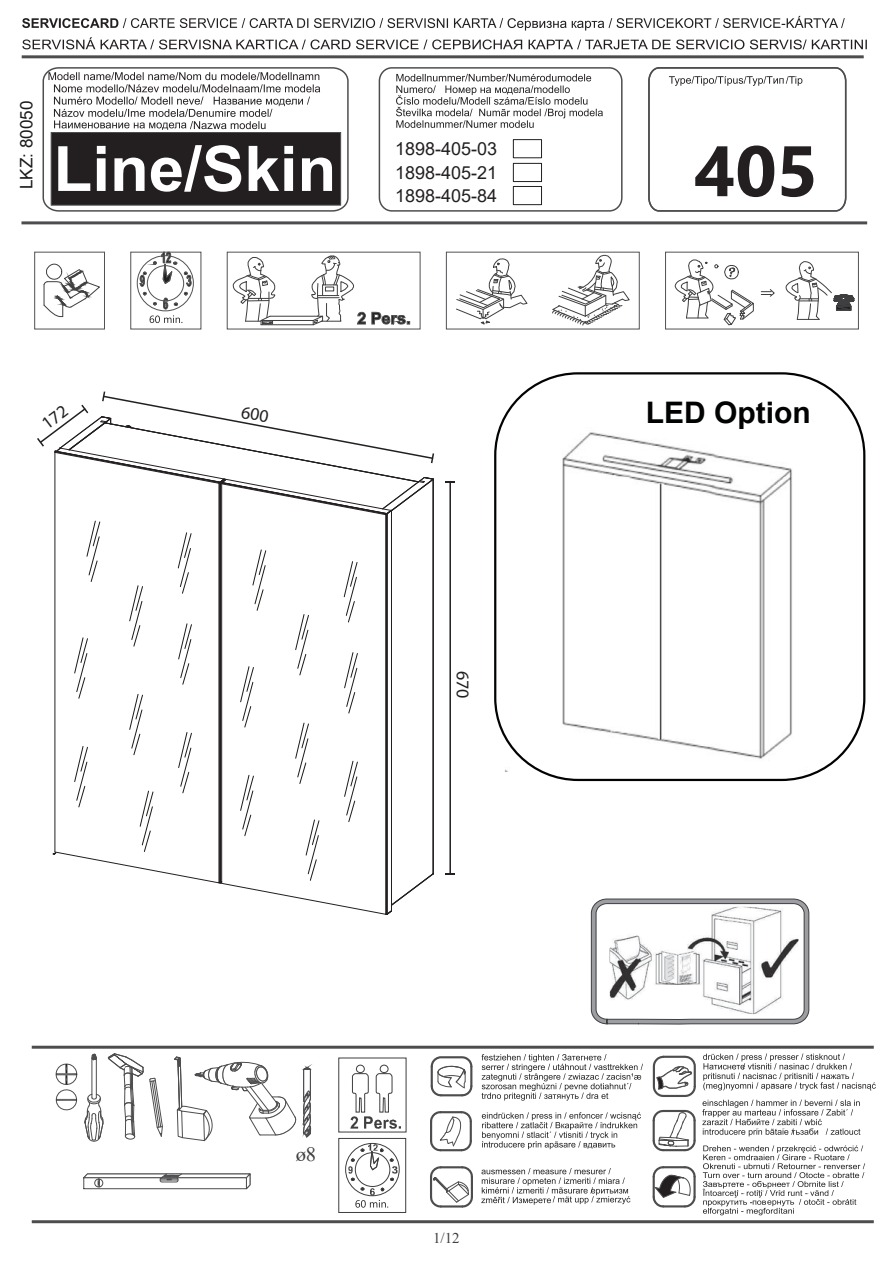
<style>
.page{position:relative;width:893px;height:1263px;background:#fff}
.page>*{position:absolute;margin:0;border:0;box-sizing:border-box;transform-origin:0 0}
.t1{font:700 71.25px "Ebrima";color:#231f20}
.t2{font:700 63px "Arial";color:#fff}
.t3{font:700 29.7px "Arial";color:#010202}
.t4{font:20.4px "Times New Roman";color:#3f3e40}
.t5{font:18px "Arial";color:#231f20}
.t6{font:18px "Myriad Pro";color:#231f20}
.t7{font:17.25px "Arial";color:#1a1a18}
.t8{font:14.85px "Times New Roman";color:#3f3e40}
</style>
<div class="page">
<svg style="left:34px;top:252px;width:825px;height:77px"></svg>
<svg style="left:44px;top:262px;width:56px;height:55px"></svg>
<svg style="left:338px;top:1058px;width:68px;height:155px"></svg>
<svg style="left:130px;top:252px;width:71px;height:77px"></svg>
<hr style="left:21px;top:221px;width:846px;height:3px;background:#4d4d4f">
<hr style="left:22px;top:55px;width:842px;height:3px;background:#4d4d4f">
<svg style="left:22px;top:37px;width:845px;height:12px"></svg>
<svg style="left:22px;top:16px;width:823px;height:15px"></svg>
<div style="left:379px;top:67px;width:243px;height:145px;border:1px solid #4d4d4f;border-radius:13px"></div>
<svg style="left:396px;top:74px;width:207px;height:54px"></svg>
<svg style="left:42px;top:67px;width:307px;height:145px"></svg>
<svg style="left:648px;top:67px;width:199px;height:145px"></svg>
<svg style="left:430px;top:1111px;width:42px;height:41px"></svg>
<svg style="left:430px;top:1166px;width:43px;height:42px"></svg>
<svg style="left:481px;top:1168px;width:149px;height:37px"></svg>
<svg style="left:430px;top:1056px;width:43px;height:41px"></svg>
<svg style="left:481px;top:1054px;width:162px;height:47px"></svg>
<svg style="left:482px;top:1112px;width:159px;height:37px"></svg>
<svg style="left:652px;top:1054px;width:224px;height:161px"></svg>
<hr style="left:32px;top:1046px;width:842px;height:3px;background:#4d4d4f">
<hr style="left:32px;top:1220px;width:842px;height:3px;background:#4d4d4f">
<svg style="left:83px;top:1173px;width:168px;height:17px"></svg>
<svg style="left:55px;top:1063px;width:22px;height:48px"></svg>
<svg style="left:84px;top:1053px;width:79px;height:89px"></svg>
<svg style="left:174px;top:1056px;width:137px;height:85px"></svg>
<svg style="left:591px;top:899px;width:218px;height:125px"></svg>
<img style="left:494px;top:410px;width:358px;height:361px">
<div style="left:494px;top:372px;width:371px;height:409px;border:2px solid #010202;border-radius:82px"></div>
<hr style="left:449px;top:482px;width:2px;height:392px;background:#231f20">
<svg style="left:445px;top:873px;width:10px;height:2px"></svg>
<div style="left:513px;top:163px;width:29px;height:19px;border:1px solid #231f20"></div>
<div style="left:513px;top:139px;width:29px;height:19px;border:1px solid #231f20"></div>
<div style="left:513px;top:186px;width:29px;height:19px;border:1px solid #231f20"></div>
<svg style="left:37px;top:391px;width:397px;height:524px"></svg>
<p class="t7" style="left:17px;top:189px;width:90px;rotate:-90deg">LKZ: 80050</p>
<h2 class="t2" style="left:53px;top:134px;width:284px">Line/Skin</h2>
<p class="t5" style="left:395px;top:139px;width:104px">1898-405-03</p>
<p class="t5" style="left:395px;top:185px;width:104px">1898-405-84</p>
<p class="t5" style="left:395px;top:162px;width:104px">1898-405-21</p>
<p class="t6" style="left:473px;top:671px;width:29px;rotate:90deg">670</p>
<h1 class="t1" style="left:694px;top:125px;width:126px">405</h1>
<h3 class="t3" style="left:646px;top:396px;width:167px">LED Option</h3>
<p class="t4" style="left:296px;top:1143px;width:22px">ø8</p>
<p class="t8" style="left:433px;top:1230px;width:28px">1/12</p>
</div>
